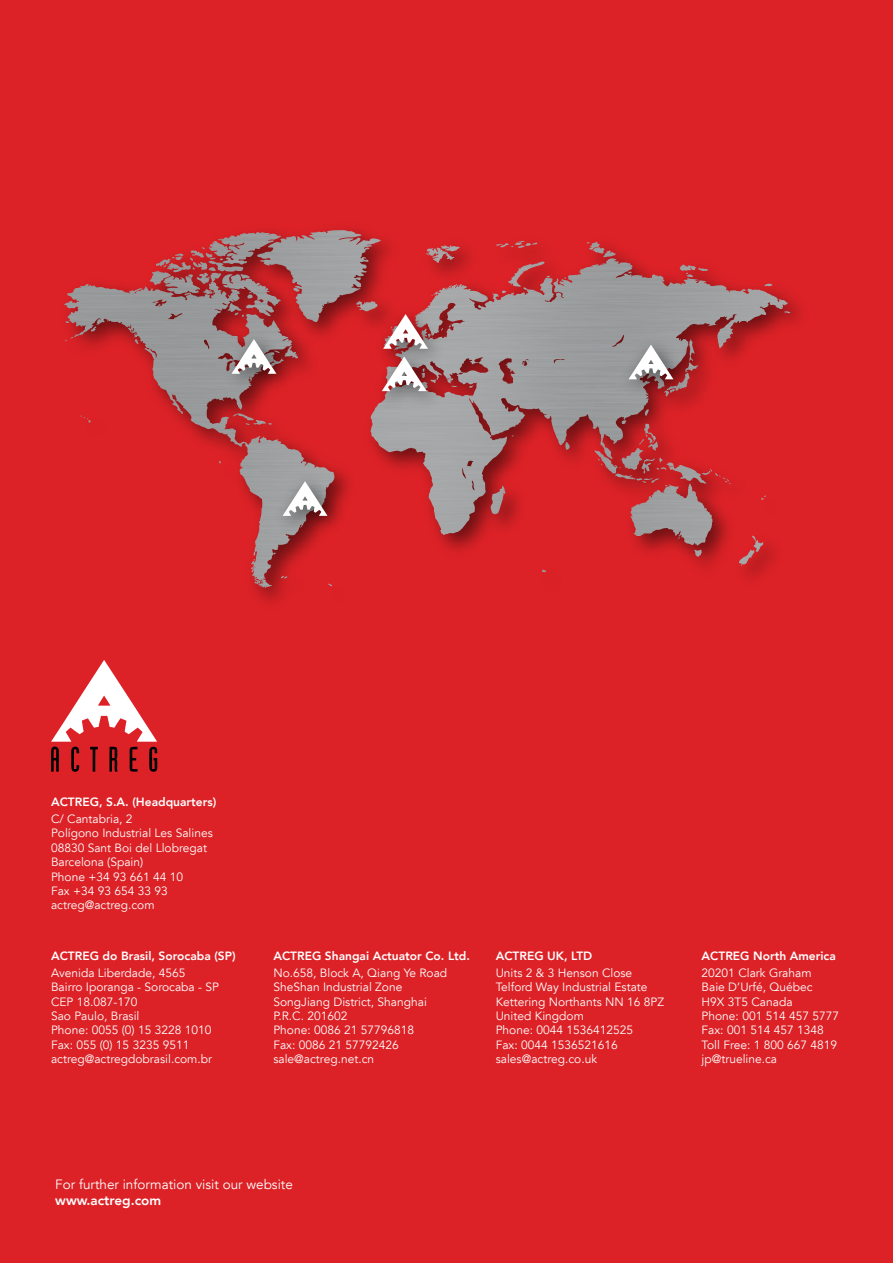
<style>
.page{position:relative;width:893px;height:1263px;background:#dc2227}
.page>*{position:absolute;margin:0;border:0;box-sizing:border-box;transform-origin:0 0}
.t1{font:13.5px "Avenir LT";color:#fff}
.t2{font:800 13.5px "Avenir LT";color:#fff}
.t3{font:12px/14.4px "Avenir LT";color:#fff}
.t4{font:800 12px "Avenir LT";color:#fff}
</style>
<div class="page">
<svg style="left:64px;top:230px;width:726px;height:358px"></svg>
<img style="left:257px;top:230px;width:84px;height:92px">
<img style="left:611px;top:327px;width:88px;height:78px">
<svg style="left:628px;top:345px;width:45px;height:34px;background:#b2aeaf"></svg>
<img style="left:214px;top:322px;width:88px;height:77px">
<svg style="left:231px;top:339px;width:45px;height:35px;background:#b1a4a5"></svg>
<img style="left:265px;top:464px;width:88px;height:77px">
<svg style="left:283px;top:481px;width:44px;height:35px;background:#b5afb0"></svg>
<img style="left:365px;top:339px;width:87px;height:77px">
<svg style="left:382px;top:374px;width:45px;height:17px"></svg>
<img style="left:366px;top:297px;width:88px;height:77px">
<svg style="left:383px;top:314px;width:45px;height:35px"></svg>
<svg style="left:51px;top:660px;width:107px;height:112px"></svg>
<p class="t4" style="left:51px;top:795px;width:167px">ACTREG, S.A. (Headquarters)</p>
<p class="t3" style="left:51px;top:812px;width:163px">C/ Cantabria, 2<br>Polígono Industrial Les Salines<br>08830 Sant Boi del Llobregat<br>Barcelona (Spain)<br>Phone +34 93 661 44 10<br>Fax +34 93 654 33 93 actreg@actreg.com</p>
<p class="t4" style="left:51px;top:949px;width:186px">ACTREG do Brasil, Sorocaba (SP)</p>
<p class="t3" style="left:51px;top:966px;width:170px">Avenida Liberdade, 4565<br>Bairro Iporanga - Sorocaba - SP<br>CEP 18.087-170<br>Sao Paulo, Brasil<br>Phone: 0055 (0) 15 3228 1010<br>Fax: 055 (0) 15 3235 9511 actreg@actregdobrasil.com.br</p>
<p class="t4" style="left:273px;top:949px;width:198px">ACTREG Shangai Actuator Co. Ltd.</p>
<p class="t3" style="left:273px;top:966px;width:175px">No.658, Block A, Qiang Ye Road<br>SheShan Industrial Zone<br>SongJiang District, Shanghai<br>P.R.C. 201602<br>Phone: 0086 21 57796818<br>Fax: 0086 21 57792426 sale@actreg.net.cn</p>
<p class="t4" style="left:496px;top:949px;width:98px">ACTREG UK, LTD</p>
<p class="t3" style="left:496px;top:966px;width:170px">Units 2 &amp; 3 Henson Close<br>Telford Way Industrial Estate<br>Kettering Northants NN 16 8PZ<br>United Kingdom<br>Phone: 0044 1536412525<br>Fax: 0044 1536521616 sales@actreg.co.uk</p>
<p class="t4" style="left:702px;top:949px;width:136px">ACTREG North America</p>
<p class="t3" style="left:702px;top:966px;width:139px">20201 Clark Graham<br>Baie D’Urfé, Québec<br>H9X 3T5 Canada<br>Phone: 001 514 457 5777<br>Fax: 001 514 457 1348<br>Toll Free: 1 800 667 4819 jp@trueline.ca</p>
<p class="t1" style="left:55px;top:1176px;width:239px">For further information visit our website</p>
<p class="t2" style="left:55px;top:1192px;width:107px">www.actreg.com</p>
</div>
